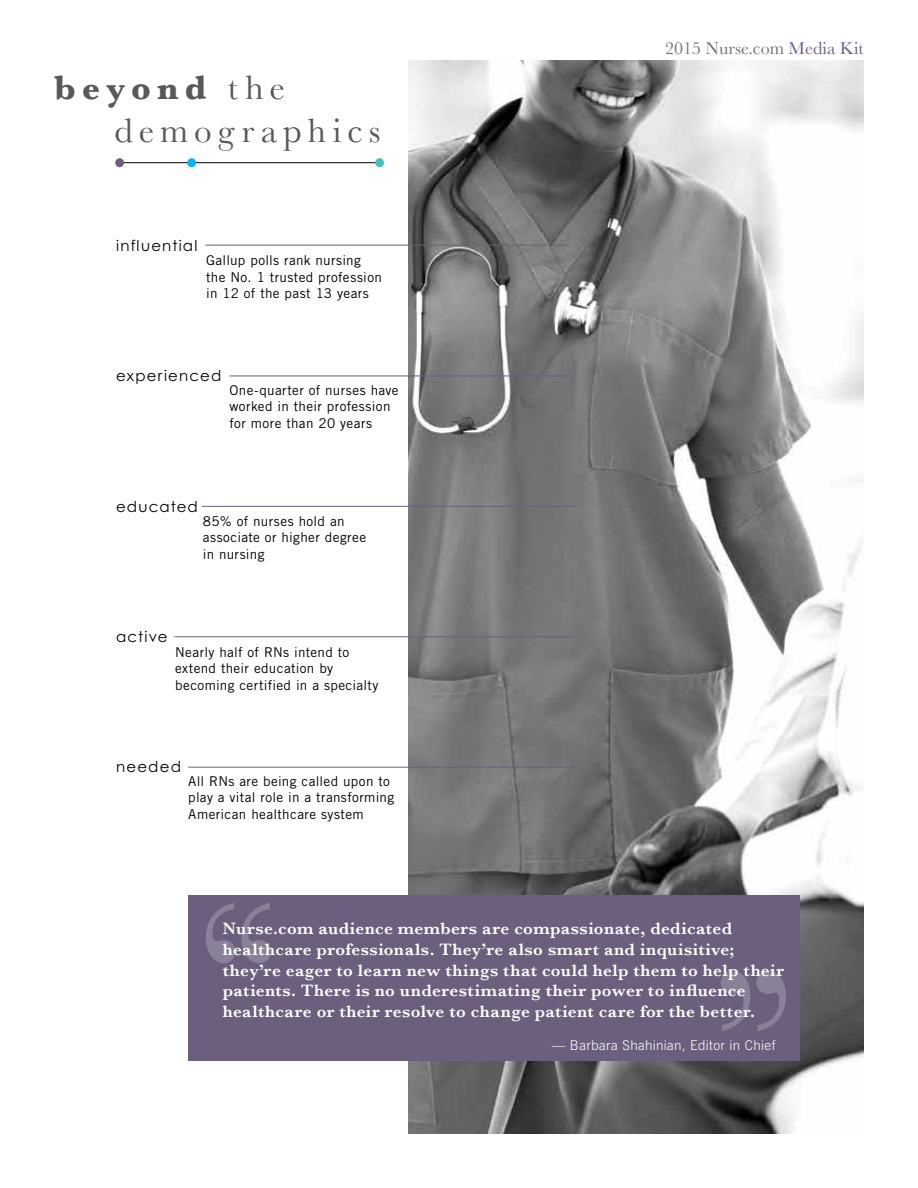
<style>
.page{position:relative;width:918px;height:1188px;background:#fff}
.page>*{position:absolute;margin:0;border:0;box-sizing:border-box;transform-origin:0 0}
.t1{font:35.25px/42.3px "Baskerville";letter-spacing:.17em;color:#58595b}
.t2{font:18px "Baskerville";color:#6d6e71}
.t3{font:600 17.25px/20.7px "Baskerville";letter-spacing:.03em;color:#fff}
.t4{font:15px "Century Gothic Std";letter-spacing:.08em;color:#000}
.t5{font:13.5px/16.5px "Trade Gothic LT Pro";letter-spacing:.025em;color:#000}
.t6{font:300 13.5px "Trade Gothic LT Pro";letter-spacing:.025em;color:#fff}
.s1{font-weight:700}
.s2{color:#6c5f7e}
</style>
<div class="page">
<img style="left:408px;top:60px;width:456px;height:1074px">
<hr style="left:205px;top:245px;width:364px;height:1px;background:#6c5f7e">
<hr style="left:230px;top:376px;width:344px;height:1px;background:#6c5f7e">
<hr style="left:202px;top:506px;width:375px;height:1px;background:#6c5f7e">
<hr style="left:174px;top:636px;width:400px;height:1px;background:#6c5f7e">
<hr style="left:188px;top:767px;width:387px;height:1px;background:#6c5f7e">
<div style="left:188px;top:895px;width:612px;height:166px;background:#6c5f7e"></div>
<svg style="left:206px;top:903px;width:65px;height:60px"></svg>
<svg style="left:721px;top:971px;width:65px;height:60px"></svg>
<hr style="left:121px;top:162px;width:257px;height:1px;background:#000">
<div style="left:187px;top:158px;width:9px;height:9px;background:#00b6f1;border-radius:50%"></div>
<div style="left:115px;top:158px;width:9px;height:9px;background:#6c5f7e;border-radius:50%"></div>
<div style="left:375px;top:158px;width:9px;height:9px;background:#41c0be;border-radius:50%"></div>
<h1 class="t1" style="left:115px;top:66px;width:268px;text-indent:-61px"><span class="s1">beyond</span> the demographics</h1>
<p class="t4" style="left:116px;top:236px;width:83px">influential</p>
<p class="t5" style="left:206px;top:252px;width:177px">Gallup polls rank nursing the No. 1 trusted profession in 12 of the past 13 years</p>
<p class="t4" style="left:116px;top:367px;width:107px">experienced</p>
<p class="t5" style="left:230px;top:382px;width:171px">One-quarter of nurses have worked in their profession for more than 20 years</p>
<p class="t4" style="left:116px;top:497px;width:83px">educated</p>
<p class="t5" style="left:203px;top:513px;width:165px">85% of nurses hold an associate or higher degree in nursing</p>
<p class="t4" style="left:116px;top:627px;width:53px">active</p>
<p class="t5" style="left:175px;top:643px;width:205px">Nearly half of RNs intend to extend their education by becoming certified in a specialty</p>
<p class="t4" style="left:116px;top:758px;width:66px">needed</p>
<p class="t5" style="left:188px;top:773px;width:207px">All RNs are being called upon to play a vital role in a transforming<br>American healthcare system</p>
<h2 class="t2" style="left:665px;top:37px;width:200px">2015 Nurse.com <span class="s2">Media Kit</span></h2>
<p class="t3" style="left:223px;top:918px;width:563px">Nurse.com audience members are compassionate, dedicated healthcare professionals. They’re also smart and inquisitive; they’re eager to learn new things that could help them to help their patients. There is no underestimating their power to influence healthcare or their resolve to change patient care for the better.</p>
<p class="t6" style="left:552px;top:1038px;width:225px">— Barbara Shahinian, Editor in Chief</p>
</div>
